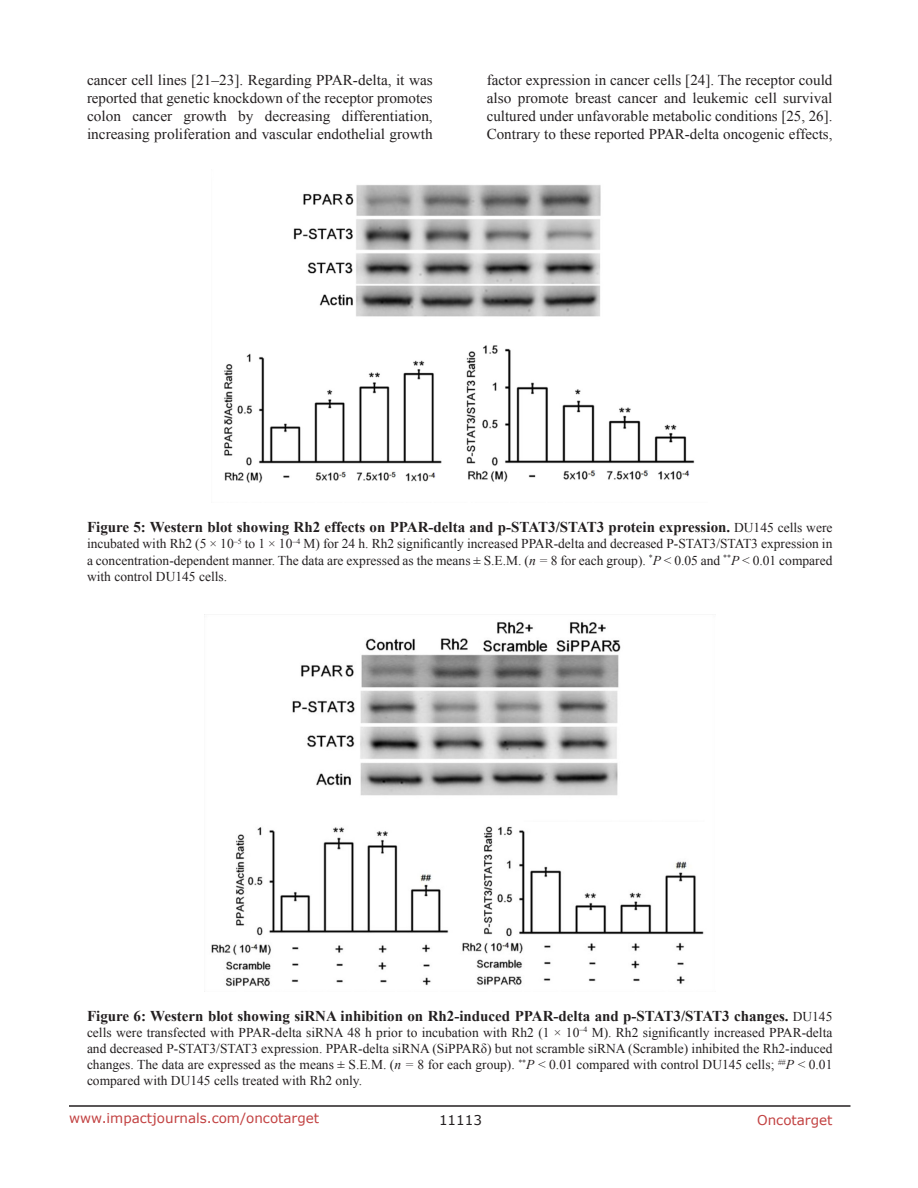
<style>
.page{position:relative;width:918px;height:1188px;background:#fff}
.page>*{position:absolute;margin:0;border:0;box-sizing:border-box;transform-origin:0 0}
.BodyText{font:15px/18px "Times New Roman";color:#231f20;text-align:justify}
.Figuretrx{font:700 15px "Times New Roman";color:#231f20}
.Figuretrx-2{font:13.5px/16.2px "Times New Roman";color:#231f20;text-align:justify}
.t1{font:13.5px "Verdana";color:#c24141}
.t2{font:13.5px "Verdana";color:#231f20}
.s1{font-weight:400;font-size:13.5px}
.s2{font-style:italic}
</style>
<div class="page">
<hr style="left:69px;top:1105px;width:781px;height:2px;background:#231f20">
<img style="left:224px;top:185px;width:471px;height:298px">
<img style="left:211px;top:622px;width:493px;height:365px">
<p class="BodyText" style="left:87px;top:71px;width:347px">cancer cell lines [21–23]. Regarding PPAR-delta, it was reported that genetic knockdown of the receptor promotes colon cancer growth by decreasing differentiation, increasing proliferation and vascular endothelial growth</p>
<p class="BodyText" style="left:487px;top:71px;width:347px">factor expression in cancer cells [24]. The receptor could also promote breast cancer and leukemic cell survival cultured under unfavorable metabolic conditions [25, 26].<br>Contrary to these reported PPAR-delta oncogenic effects,</p>
<p class="Figuretrx" style="left:87px;top:517px;width:747px">Figure 5: Western blot showing Rh2 effects on PPAR-delta and p-STAT3/STAT3 protein expression. <span class="s1">DU145 cells were</span></p>
<p class="Figuretrx-2" style="left:87px;top:536px;width:747px">incubated with Rh2 (5 × 10<sup>–5</sup> to 1 × 10<sup>–4</sup> M) for 24 h. Rh2 significantly increased PPAR-delta and decreased P-STAT3/STAT3 expression in a concentration-dependent manner. The data are expressed as the means ± S.E.M. (<span class="s2">n =</span> 8 for each group). <sup>*</sup><span class="s2">P</span> &lt; 0.05 and <sup>**</sup><span class="s2">P</span> &lt; 0.01 compared with control DU145 cells.</p>
<p class="Figuretrx" style="left:87px;top:1005px;width:747px">Figure 6: Western blot showing siRNA inhibition on Rh2-induced PPAR-delta and p-STAT3/STAT3 changes. <span class="s1">DU145</span></p>
<p class="Figuretrx-2" style="left:87px;top:1024px;width:747px">cells were transfected with PPAR-delta siRNA 48 h prior to incubation with Rh2 (1 × 10<sup>–4</sup> M). Rh2 significantly increased PPAR-delta and decreased P-STAT3/STAT3 expression. PPAR-delta siRNA (SiPPARδ) but not scramble siRNA (Scramble) inhibited the Rh2-induced changes. The data are expressed as the means ± S.E.M. (<span class="s2">n =</span> 8 for each group). <sup>**</sup><span class="s2">P</span> &lt; 0.01 compared with control DU145 cells; <sup>##</sup><span class="s2">P</span> &lt; 0.01 compared with DU145 cells treated with Rh2 only.</p>
<p class="t1" style="left:69px;top:1109px;width:252px">www.impactjournals.com/oncotarget</p>
<p class="t2" style="left:439px;top:1111px;width:44px">11113</p>
<p class="t1" style="left:757px;top:1111px;width:77px">Oncotarget</p>
</div>
